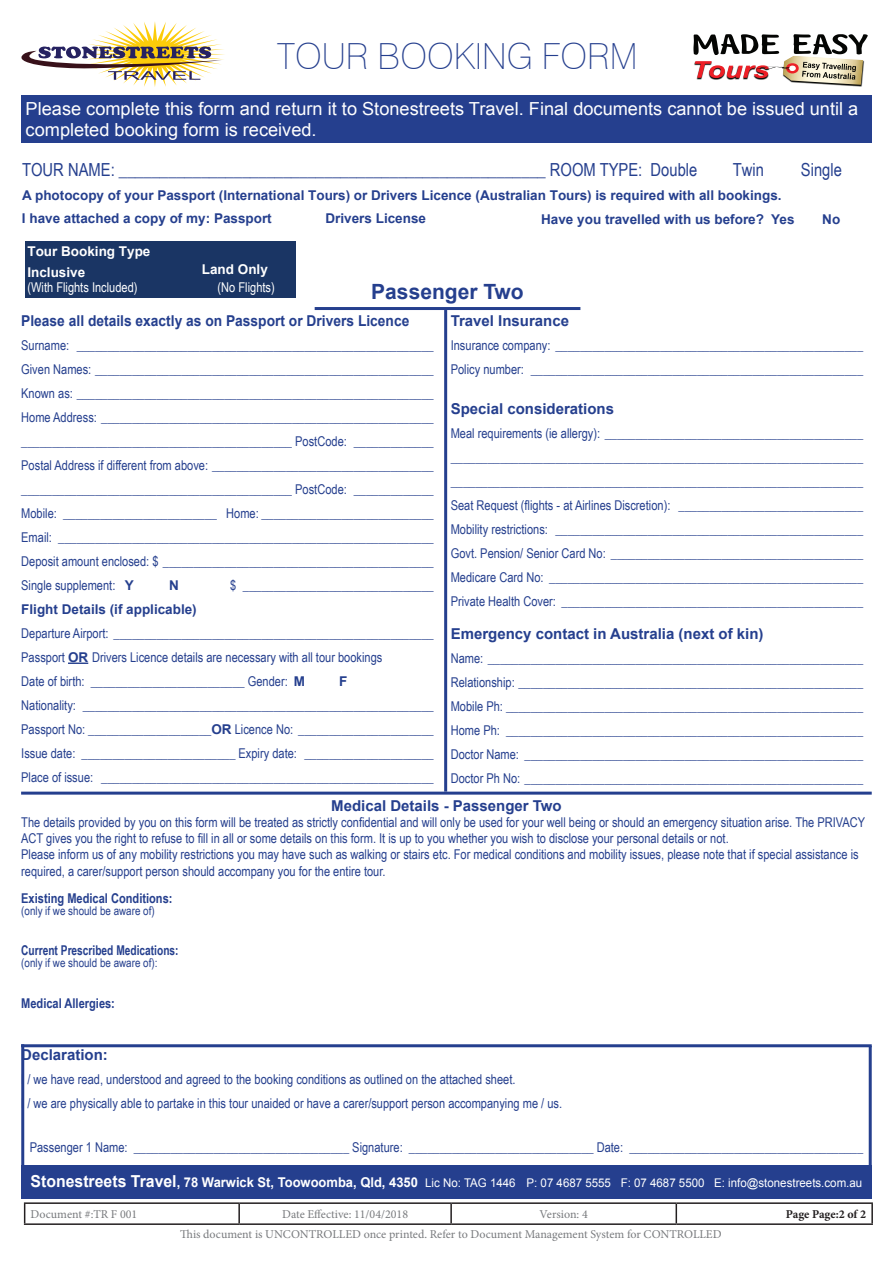
<style>
.page{position:relative;width:893px;height:1263px;background:#fff}
.page>*{position:absolute;margin:0;border:0;box-sizing:border-box;transform-origin:0 0}
.t1{font:100 36px "Swiss 721 BT";color:#253f8e}
.t2{font:700 21px "Arial";color:#253f8e}
.t3{font:18px/21.6px "Arial";color:#fff}
.t4{font:18px "Arial Narrow";color:#253f8e}
.t5{font:700 15px "Arial";color:#253f8e}
.t6{font:700 15px "Arial";color:#253f8e;scale:.92 1}
.t7{font:13.5px/24px "Arial Narrow";color:#253f8e;text-align:justify}
.t8{font:700 13.5px/24px "Arial";color:#253f8e}
.t9{font:700 13.5px "Arial Narrow";color:#253f8e}
.t10{font:700 13.5px/20.4px "Arial";color:#fff}
.t11{font:13.5px "Arial Narrow";color:#fff}
.t12{font:700 13.5px "Arial Narrow";color:#253f8e;scale:.92 1}
.t13{font:12px "Minion Pro";color:#787a7d}
.t14{font:12px "Arial";color:#fff;scale:.96 1}
.t15{font:12px "Arial Narrow";color:#253f8e}
.t16{font:700 12px "Minion Pro";color:#231f20}
.s1{font-family:"Arial";font-weight:700}
.s2{font-weight:700;font-size:16.5px}
.s3{font-weight:700;font-size:13.5px}
</style>
<div class="page">
<img style="left:693px;top:34px;width:175px;height:53px">
<img style="left:783px;top:56px;width:80px;height:29px">
<svg style="left:786px;top:63px;width:13px;height:10px"></svg>
<img style="left:756px;top:66px;width:34px;height:4px">
<img style="left:720px;top:34px;width:127px;height:20px">
<svg style="left:21px;top:21px;width:204px;height:66px"></svg>
<div style="left:21px;top:95px;width:851px;height:48px;background:#253f8e"></div>
<hr style="left:24px;top:1202px;width:215px;height:2px;background:#231f20">
<svg style="left:24px;top:1204px;width:1px;height:19px"></svg>
<hr style="left:239px;top:1202px;width:212px;height:2px;background:#231f20">
<svg style="left:238px;top:1204px;width:2px;height:19px"></svg>
<hr style="left:451px;top:1202px;width:225px;height:2px;background:#231f20">
<svg style="left:450px;top:1204px;width:2px;height:19px"></svg>
<hr style="left:676px;top:1202px;width:197px;height:2px;background:#231f20">
<svg style="left:676px;top:1204px;width:1px;height:19px"></svg>
<svg style="left:871px;top:1204px;width:2px;height:19px"></svg>
<hr style="left:24px;top:1223px;width:215px;height:2px;background:#231f20">
<hr style="left:239px;top:1223px;width:212px;height:2px;background:#231f20">
<hr style="left:451px;top:1223px;width:225px;height:2px;background:#231f20">
<hr style="left:676px;top:1223px;width:197px;height:2px;background:#231f20">
<hr style="left:68px;top:662px;width:20px;height:2px;background:#253f8e">
<hr style="left:444px;top:310px;width:3px;height:482px;background:#253f8e">
<hr style="left:315px;top:307px;width:265px;height:3px;background:#253f8e">
<hr style="left:21px;top:792px;width:851px;height:3px;background:#253f8e">
<hr style="left:21px;top:1044px;width:851px;height:3px;background:#253f8e">
<div style="left:21px;top:1165px;width:851px;height:33px;background:#253f8e"></div>
<hr style="left:21px;top:1044px;width:3px;height:134px;background:#253f8e">
<hr style="left:869px;top:1046px;width:3px;height:134px;background:#253f8e">
<div style="left:26px;top:241px;width:270px;height:57px;background:#1a3564"></div>
<h1 class="t1" style="left:277px;top:35px;width:362px">TOUR BOOKING FORM</h1>
<h3 class="t3" style="left:26px;top:97px;width:834px">Please complete this form and return it to Stonestreets Travel. Final documents cannot be issued until a completed booking form is received.</h3>
<h3 class="t4" style="left:22px;top:156px;width:677px">TOUR NAME: ____________________________________________________ ROOM TYPE: Double</h3>
<h3 class="t4" style="left:733px;top:156px;width:33px">Twin</h3>
<h3 class="t4" style="left:801px;top:156px;width:43px">Single</h3>
<p class="t8" style="left:22px;top:183px;width:761px">A photocopy of your Passport (International Tours) or Drivers Licence (Australian Tours) is required with all bookings.<br>I have attached a copy of my: Passport</p>
<p class="t8" style="left:325px;top:207px;width:102px">Drivers License</p>
<p class="t8" style="left:541px;top:207px;width:255px">Have you travelled with us before? Yes</p>
<p class="t8" style="left:822px;top:207px;width:19px">No</p>
<p class="t10" style="left:27px;top:241px;width:125px">Tour Booking Type<br>Inclusive</p>
<p class="t11" style="left:27px;top:278px;width:112px">(With Flights Included)</p>
<p class="t11" style="left:218px;top:278px;width:59px">(No Flights)</p>
<p class="t10" style="left:202px;top:260px;width:68px">Land Only</p>
<h2 class="t2" style="left:371px;top:277px;width:154px">Passenger Two</h2>
<p class="t6" style="left:21px;top:310px;width:423px">Please all details exactly as on Passport or Drivers Licence</p>
<p class="t7" style="left:21px;top:332px;width:414px">Surname: __________________________________________________________ Given Names: _______________________________________________________ Known as: __________________________________________________________ Home Address: ______________________________________________________ ____________________________________________ PostCode: _____________ Postal Address if different from above: ____________________________________ ____________________________________________ PostCode: _____________ Mobile: _________________________ Home: ____________________________ Email: _____________________________________________________________ Deposit amount enclosed: $ ____________________________________________ Single supplement: <span class="s1">Y</span></p>
<p class="t5" style="left:451px;top:310px;width:120px">Travel Insurance</p>
<p class="t7" style="left:451px;top:332px;width:414px">Insurance company: __________________________________________________<br>Policy number: ______________________________________________________</p>
<p class="t5" style="left:451px;top:398px;width:165px">Special considerations</p>
<p class="t7" style="left:451px;top:421px;width:414px">Meal requirements (ie allergy): __________________________________________ ___________________________________________________________________ ___________________________________________________________________ Seat Request (flights - at Airlines Discretion): ______________________________ Mobility restrictions: __________________________________________________ Govt. Pension/ Senior Card No: _________________________________________ Medicare Card No: ___________________________________________________ Private Health Cover: _________________________________________________</p>
<p class="t5" style="left:451px;top:623px;width:314px">Emergency contact in Australia (next of kin)</p>
<p class="t7" style="left:451px;top:646px;width:414px">Name: _____________________________________________________________ Relationship: ________________________________________________________ Mobile Ph: __________________________________________________________ Home Ph: __________________________________________________________ Doctor Name: _______________________________________________________ Doctor Ph No: _______________________________________________________</p>
<p class="t5" style="left:331px;top:795px;width:232px">Medical Details - Passenger Two</p>
<p class="t7" style="left:21px;top:814px;width:845px;line-height:16.2px;text-align:left">The details provided by you on this form will be treated as strictly confidential and will only be used for your well being or should an emergency situation arise. The PRIVACY ACT gives you the right to refuse to fill in all or some details on this form. It is up to you whether you wish to disclose your personal details or not.<br>Please inform us of any mobility restrictions you may have such as walking or stairs etc. For medical conditions and mobility issues, please note that if special assistance is required, a carer/support person should accompany you for the entire tour.</p>
<p class="t9" style="left:21px;top:887px;width:153px">Existing Medical Conditions:</p>
<p class="t15" style="left:21px;top:901px;width:135px">(only if we should be aware of)</p>
<p class="t12" style="left:21px;top:940px;width:173px">Current Prescribed Medications:</p>
<p class="t15" style="left:21px;top:954px;width:138px">(only if we should be aware of):</p>
<p class="t9" style="left:21px;top:992px;width:95px">Medical Allergies:</p>
<p class="t5" style="left:21px;top:1044px;width:88px">Declaration:</p>
<p class="t7" style="left:21px;top:1067px;width:542px">I / we have read, understood and agreed to the booking conditions as outlined on the attached sheet.<br>I / we are physically able to partake in this tour unaided or have a carer/support person accompanying me / us.</p>
<p class="t7" style="left:30px;top:1134px;width:835px">Passenger 1 Name: ___________________________________ Signature: ______________________________ Date: ______________________________________</p>
<p class="t14" style="left:31px;top:1175px;width:868px"><span class="s2">Stonestreets Travel</span><span class="s3">, 78 Warwick St, Toowoomba, Qld, 4350</span> Lic No: TAG 1446 P: 07 4687 5555 F: 07 4687 5500 E: info@stonestreets.com.au</p>
<p class="t8" style="left:169px;top:573px;width:11px">N</p>
<p class="t7" style="left:230px;top:572px;width:205px">$ _______________________________</p>
<p class="t8" style="left:21px;top:597px;width:177px">Flight Details (if applicable)</p>
<p class="t7" style="left:21px;top:620px;width:414px;text-align:left">Departure Airport: ____________________________________________________<br>Passport <span class="s1">OR</span> Drivers Licence details are necessary with all tour bookings<br>Date of birth: _________________________ Gender: <span class="s1">M</span></p>
<p class="t8" style="left:339px;top:669px;width:10px">F</p>
<p class="t7" style="left:21px;top:692px;width:414px">Nationality: _________________________________________________________ Passport No: ____________________<span class="s1">OR</span> Licence No: ______________________ Issue date: _________________________ Expiry date: _____________________ Place of issue: ______________________________________________________</p>
<p class="t13" style="left:31px;top:1206px;width:108px">Document #:TR F 001</p>
<p class="t13" style="left:282px;top:1206px;width:127px">Date Effective: 11/04/2018</p>
<p class="t13" style="left:540px;top:1206px;width:50px">Version: 4</p>
<p class="t16" style="left:786px;top:1205px;width:82px">Page Page:2 of 2</p>
<p class="t13" style="left:180px;top:1226px;width:543px">This document is UNCONTROLLED once printed. Refer to Document Management System for CONTROLLED</p>
</div>
